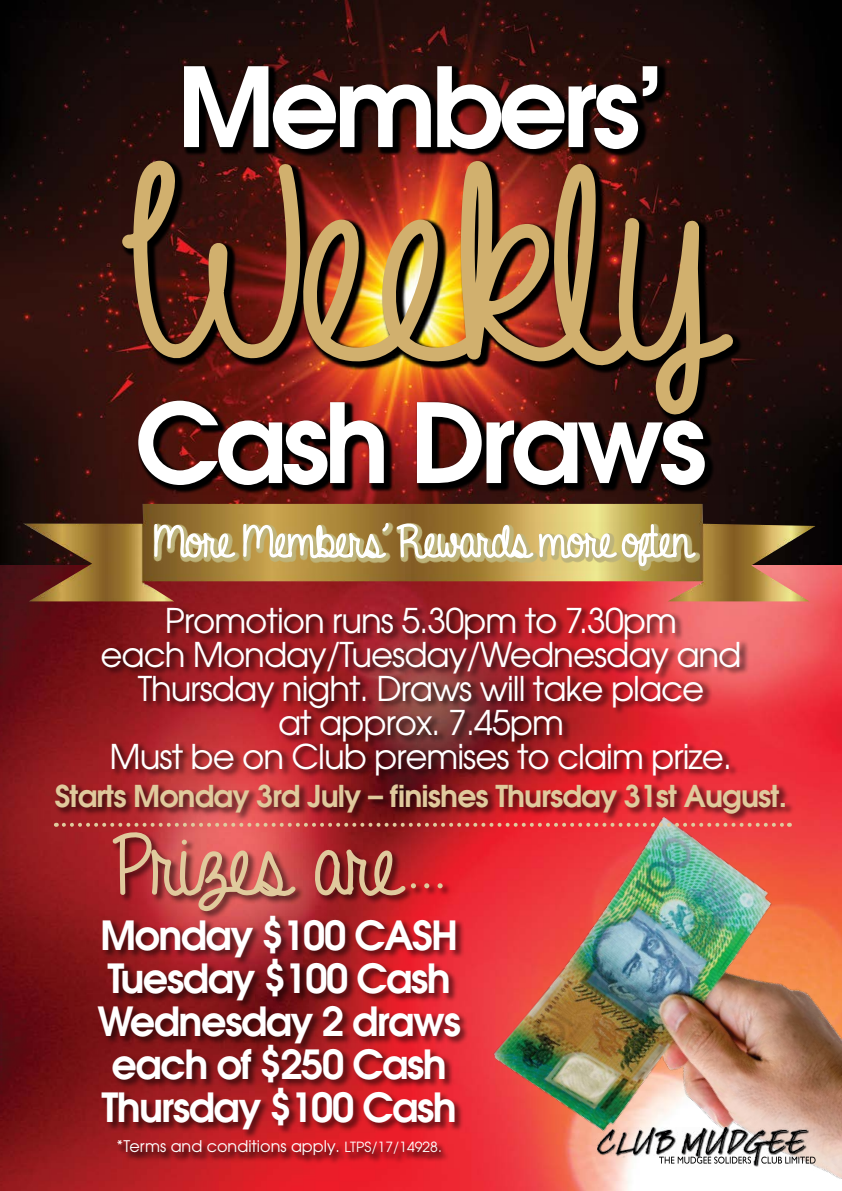
<style>
.page{position:relative;width:842px;height:1191px;background:#fff}
.page>*{position:absolute;margin:0;border:0;box-sizing:border-box;transform-origin:0 0}
.t1{font:273.4px "A Gentle Touch";color:#d1b06e}
.t2{font:600 109.4px "Avant Garde";letter-spacing:-.05em;color:#fff}
.t3{font:85px "A Gentle Touch";color:#e0ca9d}
.t4{font:600 40px/43px "Avant Garde";letter-spacing:-.04em;color:#fff;text-align:center}
.t5{font:34px/34px "Avant Garde";letter-spacing:-.03em;color:#fff;text-align:center}
.t6{font:600 30px "Avant Garde";letter-spacing:-.03em;color:#e0ca9d}
.t7{font:16px "Avant Garde";color:#fff}
.s1{font-size:14px}
</style>
<div class="page">
<img style="left:0;top:564px;width:842px;height:627px">
<img style="left:0;top:0;width:842px;height:564px">
<div style="left:53px;top:605px;width:741px;height:560px;background:#000;opacity:.5"></div>
<svg style="left:121px;top:64px;width:622px;height:431px"></svg>
<svg style="left:119px;top:157px;width:617px;height:261px"></svg>
<img style="left:23px;top:504px;width:792px;height:97px">
<svg style="left:153px;top:431px;width:543px;height:182px"></svg>
<img style="left:474px;top:807px;width:368px;height:384px">
<img style="left:64px;top:822px;width:726px;height:90px">
<svg style="left:659px;top:1156px;width:156px;height:7px"></svg>
<img style="left:676px;top:1127px;width:134px;height:40px">
<svg style="left:597px;top:1155px;width:79px;height:2px"></svg>
<img style="left:595px;top:1127px;width:112px;height:28px">
<h2 class="t2" style="left:177px;top:35px;width:490px">Members’</h2>
<h1 class="t1" style="left:126px;top:120px;width:592px">Weekly</h1>
<h2 class="t2" style="left:135px;top:371px;width:573px">Cash Draws</h2>
<p class="t5" style="left:100px;top:602px;width:643px">Promotion runs 5.30pm to 7.30pm<br>each Monday/Tuesday/Wednesday and<br>Thursday night. Draws will take place<br>at approx. 7.45pm<br>Must be on Club premises to claim prize.</p>
<p class="t6" style="left:55px;top:776px;width:734px">Starts Monday 3rd July – finishes Thursday 31st August.</p>
<h3 class="t3" style="left:115px;top:819px;width:331px">Prizes are...</h3>
<p class="t4" style="left:97px;top:913px;width:365px">Monday $100 CASH<br>Tuesday $100 Cash<br>Wednesday 2 draws each of $250 Cash<br>Thursday $100 Cash</p>
<p class="t7" style="left:117px;top:1136px;width:327px">*Terms and conditions apply. <span class="s1">LTPS/17/14928.</span></p>
</div>
